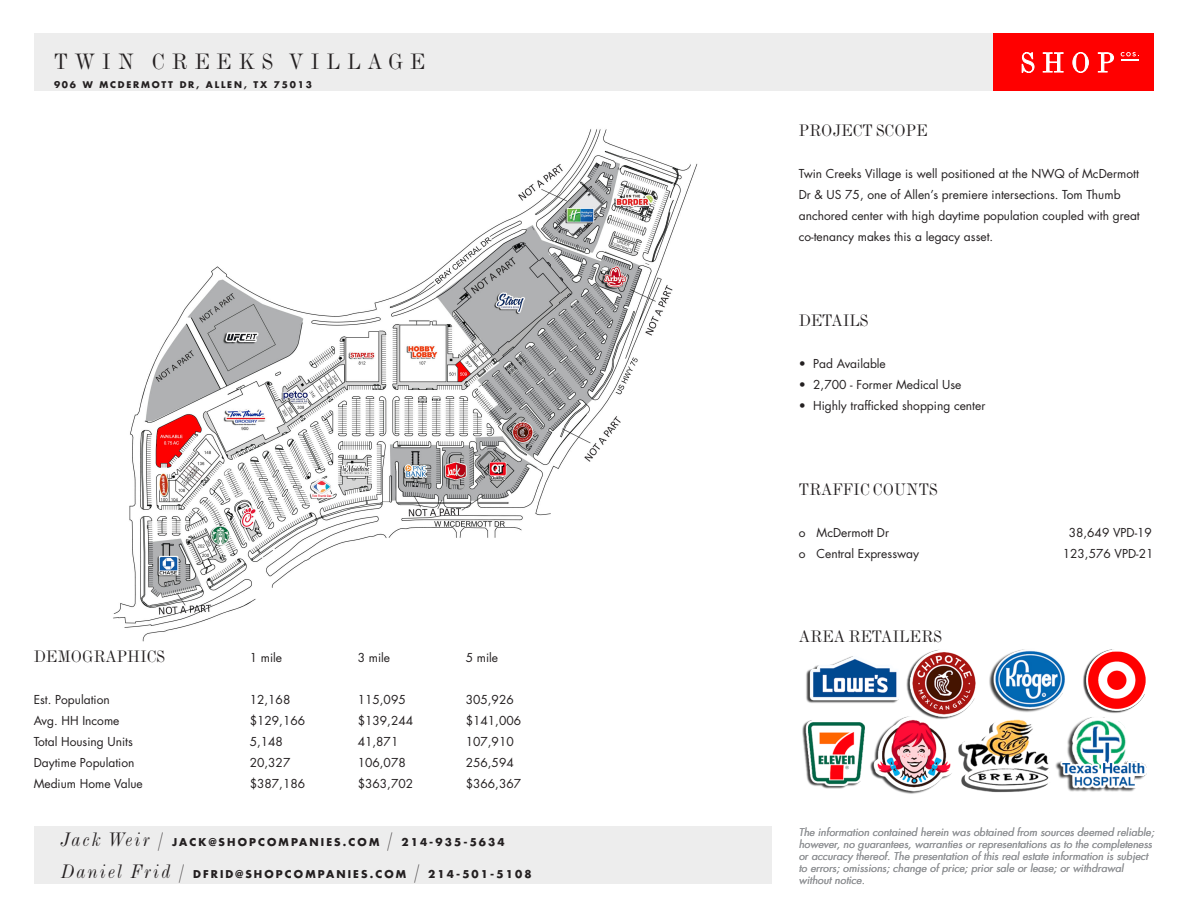
<style>
.page{position:relative;width:1188px;height:918px;background:#fff}
.page>*{position:absolute;margin:0;border:0;box-sizing:border-box;transform-origin:0 0}
.t1{font:condensed 24px "Modern MT Std";letter-spacing:.28em;color:#231f20}
.t2{font:condensed 18px "Modern MT Std";color:#231f20}
.t3{font:12px/21px "Futura Std";color:#231f20}
.t4{font:italic 10.5px/12px "Futura Std";color:#939598}
.t5{font:700 10.5px "Futura Std";letter-spacing:.2em;color:#231f20}
.t6{font:700 9px "Futura Std";letter-spacing:.2em;color:#231f20}
.s1{font-family:"Modern MT Std";font-weight:400;font-style:italic;font-stretch:condensed;font-size:21px}
</style>
<div class="page">
<div style="left:993px;top:34px;width:161px;height:57px;background:#f00"></div>
<svg style="left:1022px;top:52px;width:12px;height:21px"></svg>
<svg style="left:1043px;top:52px;width:21px;height:20px"></svg>
<svg style="left:1072px;top:52px;width:17px;height:21px"></svg>
<svg style="left:1098px;top:52px;width:16px;height:20px"></svg>
<svg style="left:1121px;top:52px;width:18px;height:8px"></svg>
<div style="left:34px;top:34px;width:959px;height:57px;background:#ededed"></div>
<div style="left:34px;top:826px;width:738px;height:57px;background:#ededed"></div>
<img style="left:806px;top:656px;width:93px;height:47px">
<img style="left:802px;top:696px;width:91px;height:93px">
<img style="left:906px;top:649px;width:70px;height:62px">
<img style="left:1083px;top:649px;width:63px;height:49px">
<img style="left:989px;top:649px;width:76px;height:46px">
<img style="left:868px;top:711px;width:74px;height:83px">
<img style="left:1069px;top:698px;width:78px;height:94px">
<img style="left:942px;top:695px;width:127px;height:98px">
<img style="left:113px;top:129px;width:585px;height:513px">
<h1 class="t1" style="left:54px;top:48px;width:372px">TWIN CREEKS VILLAGE</h1>
<p class="t6" style="left:54px;top:79px;width:259px">906 W MCDERMOTT DR, ALLEN, TX 75013</p>
<p class="t2" style="left:34px;top:646px;width:133px">DEMOGRAPHICS</p>
<p class="t3" style="left:250px;top:647px;width:34px">1 mile</p>
<p class="t3" style="left:358px;top:647px;width:34px">3 mile</p>
<p class="t3" style="left:466px;top:647px;width:34px">5 mile</p>
<p class="t3" style="left:34px;top:689px;width:78px">Est. Population</p>
<p class="t3" style="left:250px;top:689px;width:42px">12,168</p>
<p class="t3" style="left:358px;top:689px;width:50px">115,095</p>
<p class="t3" style="left:466px;top:689px;width:50px">305,926</p>
<p class="t3" style="left:34px;top:710px;width:87px">Avg. HH Income</p>
<p class="t3" style="left:250px;top:710px;width:57px">$129,166</p>
<p class="t3" style="left:358px;top:710px;width:57px">$139,244</p>
<p class="t3" style="left:466px;top:710px;width:57px">$141,006</p>
<p class="t3" style="left:34px;top:731px;width:101px">Total Housing Units</p>
<p class="t3" style="left:250px;top:731px;width:35px">5,148</p>
<p class="t3" style="left:358px;top:731px;width:42px">41,871</p>
<p class="t3" style="left:466px;top:731px;width:50px">107,910</p>
<p class="t3" style="left:34px;top:752px;width:102px">Daytime Population</p>
<p class="t3" style="left:250px;top:752px;width:42px">20,327</p>
<p class="t3" style="left:358px;top:752px;width:50px">106,078</p>
<p class="t3" style="left:466px;top:752px;width:50px">256,594</p>
<p class="t3" style="left:34px;top:773px;width:111px">Medium Home Value</p>
<p class="t3" style="left:250px;top:773px;width:57px">$387,186</p>
<p class="t3" style="left:358px;top:773px;width:57px">$363,702</p>
<p class="t3" style="left:466px;top:773px;width:57px">$366,367</p>
<p class="t5" style="left:61px;top:835px;width:446px"><span class="s1">Jack Weir /</span> JACK@SHOPCOMPANIES.COM <span class="s1">/</span> 214-935-5634</p>
<p class="t5" style="left:61px;top:867px;width:472px"><span class="s1">Daniel Frid /</span> DFRID@SHOPCOMPANIES.COM <span class="s1">/</span> 214-501-5108</p>
<p class="t2" style="left:799px;top:121px;width:130px">PROJECT SCOPE</p>
<p class="t3" style="left:799px;top:164px;width:343px">Twin Creeks Village is well positioned at the NWQ of McDermott Dr &amp; US 75, one of Allen’s premiere intersections. Tom Thumb anchored center with high daytime population coupled with great co-tenancy makes this a legacy asset.</p>
<p class="t2" style="left:799px;top:310px;width:71px">DETAILS</p>
<p class="t3" style="left:799px;top:353px;width:89px">• Pad Available</p>
<p class="t3" style="left:799px;top:374px;width:164px">• 2,700 - Former Medical Use</p>
<p class="t3" style="left:799px;top:395px;width:188px">• Highly trafficked shopping center</p>
<p class="t2" style="left:799px;top:479px;width:140px">TRAFFIC COUNTS</p>
<p class="t3" style="left:799px;top:522px;width:92px">o McDermott Dr</p>
<p class="t3" style="left:1069px;top:522px;width:85px">38,649 VPD-19</p>
<p class="t3" style="left:799px;top:543px;width:122px">o Central Expressway</p>
<p class="t3" style="left:1063px;top:543px;width:92px">123,576 VPD-21</p>
<p class="t2" style="left:799px;top:626px;width:145px">AREA RETAILERS</p>
<p class="t4" style="left:799px;top:826px;width:357px">The information contained herein was obtained from sources deemed reliable; however, no guarantees, warranties or representations as to the completeness or accuracy thereof. The presentation of this real estate information is subject to errors; omissions; change of price; prior sale or lease; or withdrawal without notice.</p>
</div>
